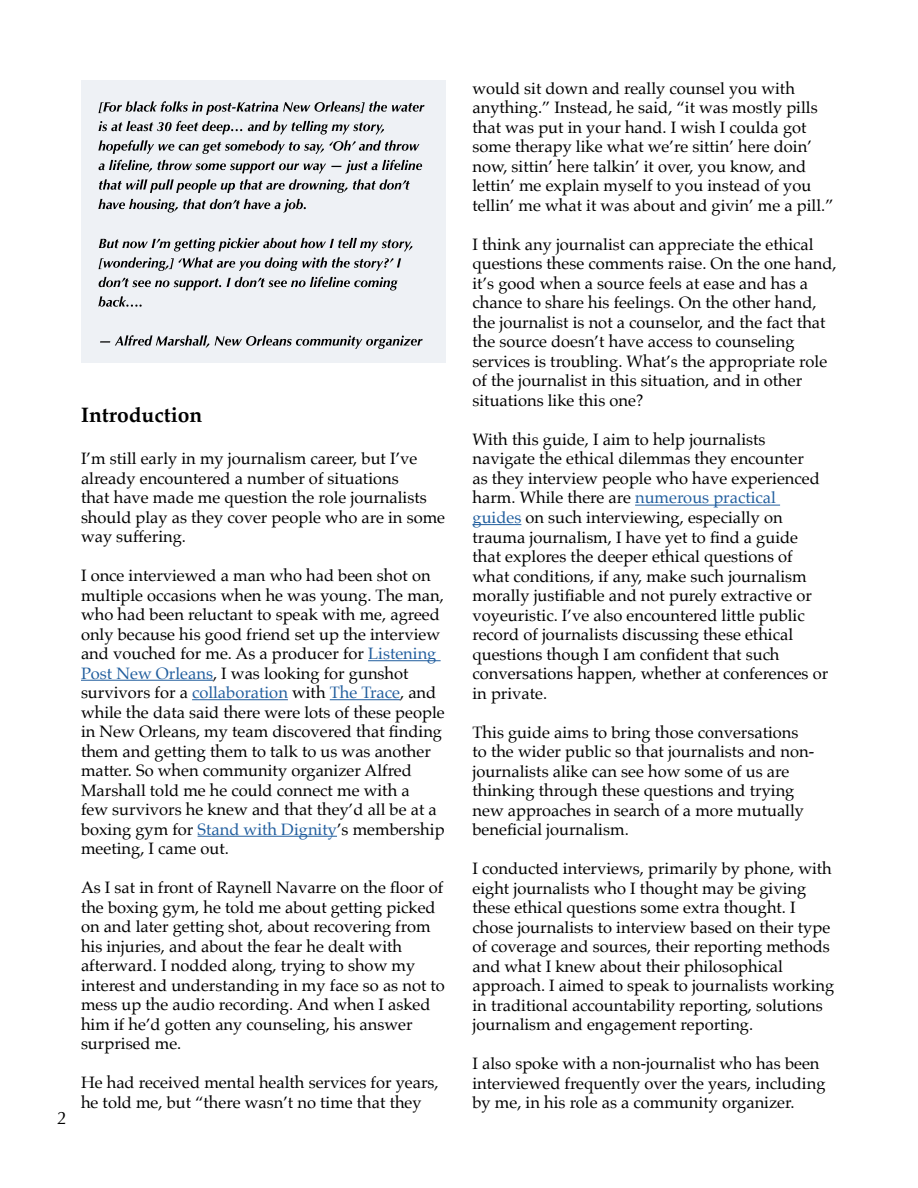
<style>
.page{position:relative;width:918px;height:1188px;background:#fff}
.page>*{position:absolute;margin:0;border:0;box-sizing:border-box;transform-origin:0 0}
.t1{font:700 21px "Palatino";color:#000}
.t2{font:18px "Optima";color:#000}
.t3{font:16.5px/19.5px "Palatino";color:#000}
.s1{color:#215e9e}
</style>
<div class="page">
<hr style="left:368px;top:660px;width:73px;height:1px;background:#215e9e">
<hr style="left:81px;top:680px;width:132px;height:1px;background:#215e9e">
<hr style="left:192px;top:699px;width:96px;height:1px;background:#215e9e">
<hr style="left:330px;top:699px;width:70px;height:1px;background:#215e9e">
<hr style="left:198px;top:836px;width:139px;height:1px;background:#215e9e">
<hr style="left:635px;top:505px;width:145px;height:1px;background:#215e9e">
<hr style="left:472px;top:524px;width:49px;height:1px;background:#215e9e">
<div style="left:81px;top:80px;width:365px;height:283px;background:#eef1f5"></div>
<svg style="left:100px;top:335px;width:323px;height:14px"></svg>
<svg style="left:98px;top:277px;width:300px;height:30px"></svg>
<svg style="left:98px;top:238px;width:314px;height:33px"></svg>
<svg style="left:98px;top:199px;width:208px;height:14px"></svg>
<svg style="left:99px;top:160px;width:323px;height:33px"></svg>
<svg style="left:98px;top:121px;width:322px;height:33px"></svg>
<svg style="left:98px;top:101px;width:327px;height:14px"></svg>
<p class="t2" style="left:57px;top:1107px;width:12px">2</p>
<p class="t1" style="left:81px;top:397px;width:123px">Introduction</p>
<p class="t3" style="left:81px;top:449px;width:366px">I’m still early in my journalism career, but I’ve already encountered a number of situations<br>that have made me question the role journalists should play as they cover people who are in some way suffering.</p>
<p class="t3" style="left:81px;top:566px;width:365px">I once interviewed a man who had been shot on multiple occasions when he was young. The man, who had been reluctant to speak with me, agreed only because his good friend set up the interview and vouched for me. As a producer for <span class="s1">Listening Post New Orleans</span>, I was looking for gunshot survivors for a <span class="s1">collaboration</span> with <span class="s1">The Trace</span>, and while the data said there were lots of these people in New Orleans, my team discovered that finding them and getting them to talk to us was another matter. So when community organizer Alfred Marshall told me he could connect me with a<br>few survivors he knew and that they’d all be at a boxing gym for <span class="s1">Stand with Dignity</span>’s membership meeting, I came out.</p>
<p class="t3" style="left:81px;top:878px;width:365px">As I sat in front of Raynell Navarre on the floor of the boxing gym, he told me about getting picked on and later getting shot, about recovering from his injuries, and about the fear he dealt with afterward. I nodded along, trying to show my interest and understanding in my face so as not to mess up the audio recording. And when I asked him if he’d gotten any counseling, his answer surprised me.</p>
<p class="t3" style="left:81px;top:1073px;width:359px">He had received mental health services for years, he told me, but “there wasn’t no time that they</p>
<p class="t3" style="left:472px;top:78px;width:363px">would sit down and really counsel you with anything.” Instead, he said, “it was mostly pills that was put in your hand. I wish I coulda got some therapy like what we’re sittin’ here doin’ now, sittin’ here talkin’ it over, you know, and lettin’ me explain myself to you instead of you tellin’ me what it was about and givin’ me a pill.”</p>
<p class="t3" style="left:472px;top:235px;width:366px">I think any journalist can appreciate the ethical questions these comments raise. On the one hand, it’s good when a source feels at ease and has a chance to share his feelings. On the other hand, the journalist is not a counselor, and the fact that the source doesn’t have access to counseling services is troubling. What’s the appropriate role of the journalist in this situation, and in other situations like this one?</p>
<p class="t3" style="left:472px;top:430px;width:357px">With this guide, I aim to help journalists navigate the ethical dilemmas they encounter<br>as they interview people who have experienced harm. While there are <span class="s1">numerous practical guides</span> on such interviewing, especially on trauma journalism, I have yet to find a guide that explores the deeper ethical questions of what conditions, if any, make such journalism morally justifiable and not purely extractive or voyeuristic. I’ve also encountered little public record of journalists discussing these ethical questions though I am confident that such conversations happen, whether at conferences or in private.</p>
<p class="t3" style="left:472px;top:722px;width:343px">This guide aims to bring those conversations to the wider public so that journalists and non&shy;journalists alike can see how some of us are thinking through these questions and trying new approaches in search of a more mutually beneficial journalism.</p>
<p class="t3" style="left:472px;top:859px;width:363px">I conducted interviews, primarily by phone, with eight journalists who I thought may be giving these ethical questions some extra thought. I chose journalists to interview based on their type of coverage and sources, their reporting methods and what I knew about their philosophical approach. I aimed to speak to journalists working in traditional accountability reporting, solutions journalism and engagement reporting.</p>
<p class="t3" style="left:472px;top:1054px;width:355px">I also spoke with a non-journalist who has been interviewed frequently over the years, including by me, in his role as a community organizer.</p>
</div>
